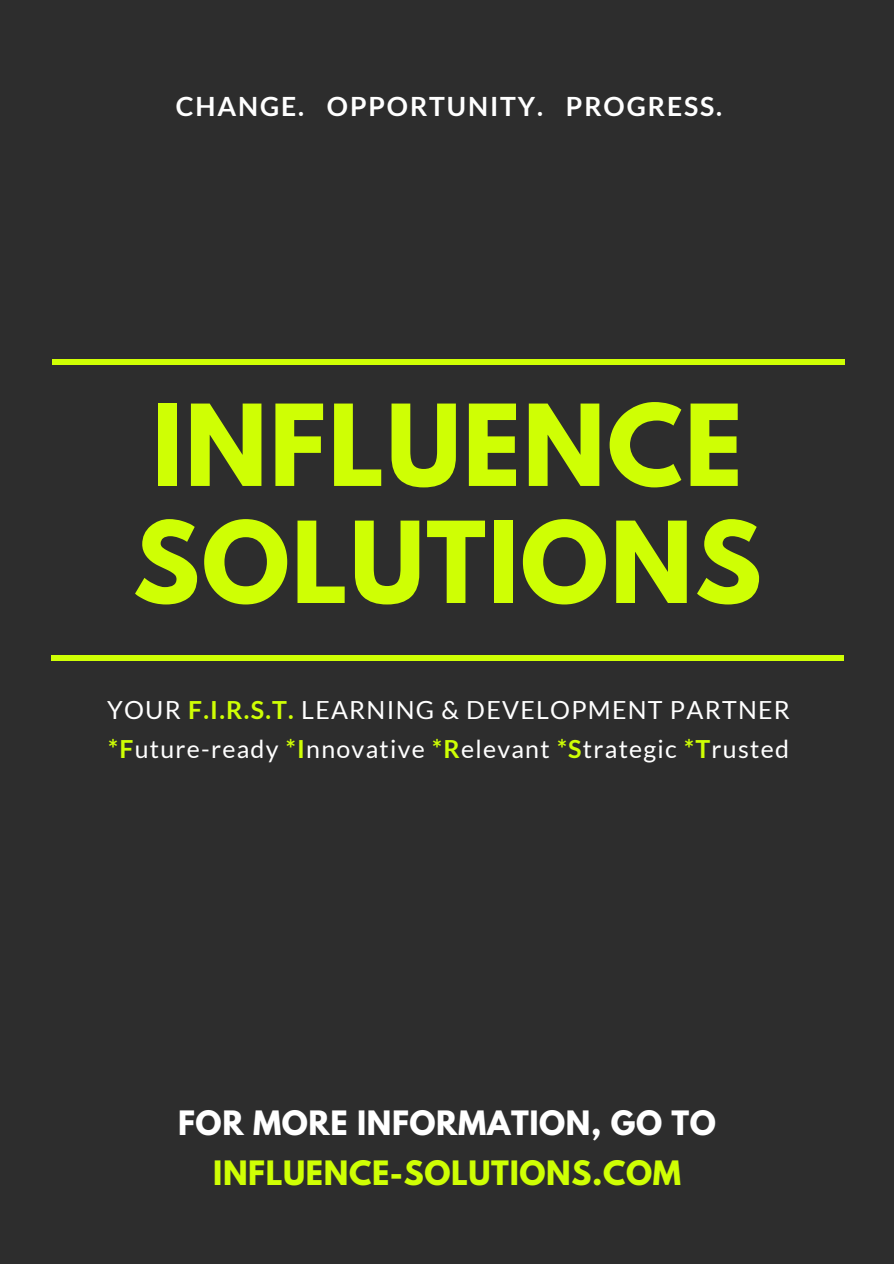
<style>
.page{position:relative;width:894px;height:1264px;background:#fff}
.page>*{position:absolute;margin:0;border:0;box-sizing:border-box;transform-origin:0 0}
.t1{font:700 99.9px/117px "League Spartan";letter-spacing:.02em;color:#cfff04}
.t2{font:700 29.85px "League Spartan";letter-spacing:.02em;color:#fff}
.t3{font:700 29.85px "League Spartan";letter-spacing:.02em;color:#cfff04}
.t4{font:700 26.55px "Lato";letter-spacing:.07em;color:#fff}
.t5{font:24.9px/38.2px "Lato";letter-spacing:.05em;color:#fff}
.s1{font-weight:700;color:#cfff04}
</style>
<div class="page">
<div style="left:0;top:0;width:893px;height:1263px;background:#2d2d2d"></div>
<div style="left:52px;top:359px;width:792px;height:6px;background:#cfff04"></div>
<div style="left:51px;top:655px;width:792px;height:5px;background:#cfff04"></div>
<p class="t4" style="left:176px;top:90px;width:547px">CHANGE. OPPORTUNITY. PROGRESS.</p>
<h1 class="t1" style="left:133px;top:400px;width:630px">INFLUENCE<br>SOLUTIONS</h1>
<p class="t5" style="left:107px;top:690px;width:684px">YOUR <span class="s1">F.I.R.S.T.</span> LEARNING &amp; DEVELOPMENT PARTNER <span class="s1">*F</span>uture-ready <span class="s1">*I</span>nnovative <span class="s1">*R</span>elevant <span class="s1">*S</span>trategic <span class="s1">*T</span>rusted</p>
<p class="t2" style="left:178px;top:1108px;width:539px">FOR MORE INFORMATION, GO TO</p>
<p class="t3" style="left:213px;top:1157px;width:469px">INFLUENCE-SOLUTIONS.COM</p>
</div>
